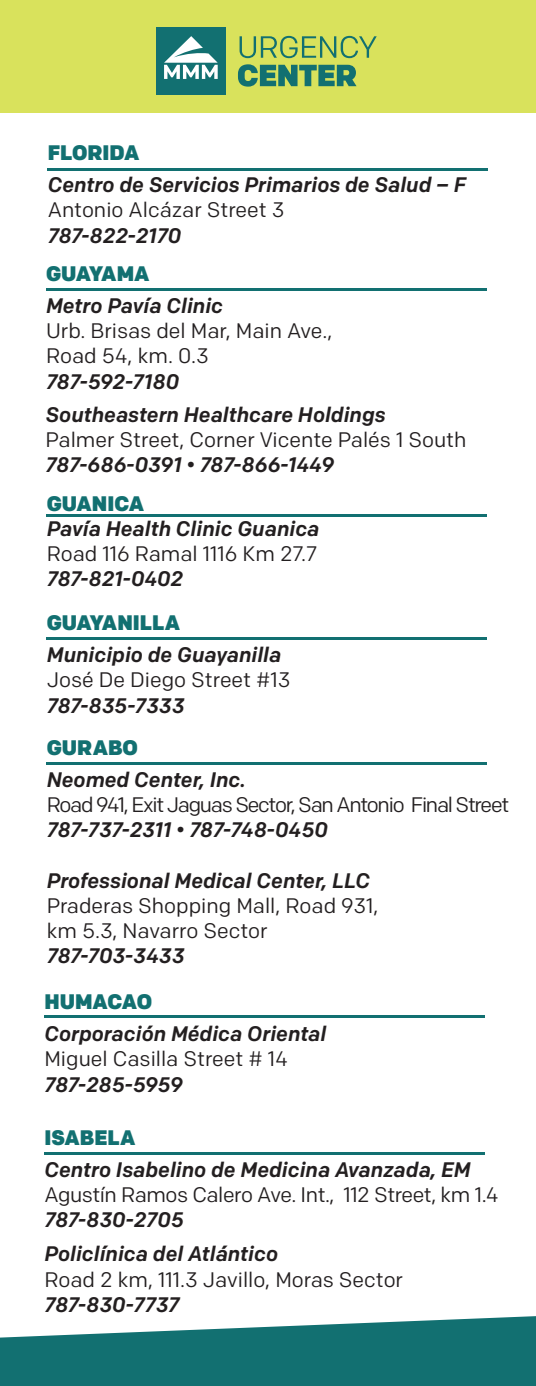
<style>
.page{position:relative;width:536px;height:1386px;background:#fff}
.page>*{position:absolute;margin:0;border:0;box-sizing:border-box;transform-origin:0 0}
.t1{font:italic 500 21px/33.9px "Colfax";color:#231f20}
.t2{font:21px/25.2px "Colfax";color:#231f20}
.t3{font:900 21px "Colfax";color:#127071}
.t4{font:21px "Colfax";letter-spacing:-.06em;color:#231f20}
.t5{font:21px "Colfax";letter-spacing:-.02em;color:#231f20}
.t6{font:italic 500 21px "Colfax";letter-spacing:-.02em;color:#231f20}
.t7{font:italic 500 21px "Colfax";letter-spacing:-.03em;color:#231f20}
</style>
<div class="page">
<hr style="left:48px;top:168px;width:440px;height:2px;background:#127071">
<hr style="left:46px;top:288px;width:440px;height:3px;background:#127071">
<hr style="left:47px;top:637px;width:440px;height:3px;background:#127071">
<hr style="left:47px;top:514px;width:440px;height:3px;background:#127071">
<hr style="left:47px;top:762px;width:440px;height:2px;background:#127071">
<hr style="left:44px;top:1015px;width:440px;height:3px;background:#127071">
<hr style="left:44px;top:1152px;width:440px;height:3px;background:#127071">
<svg style="left:0;top:1316px;width:536px;height:70px;background:#368687"></svg>
<div style="left:0;top:0;width:536px;height:112px;background:#d9e25c"></div>
<div style="left:157px;top:28px;width:68px;height:67px;background:#127071"></div>
<svg style="left:164px;top:36px;width:53px;height:43px"></svg>
<svg style="left:239px;top:36px;width:137px;height:22px"></svg>
<svg style="left:238px;top:64px;width:118px;height:23px"></svg>
<p class="t3" style="left:48px;top:140px;width:93px">FLORIDA</p>
<p class="t1" style="left:48px;top:168px;width:420px">Centro de Servicios Primarios de Salud – F</p>
<p class="t2" style="left:48px;top:197px;width:238px">Antonio Alcázar Street 3</p>
<p class="t1" style="left:48px;top:218px;width:135px">787-822-2170</p>
<p class="t3" style="left:46px;top:261px;width:105px">GUAYAMA</p>
<p class="t1" style="left:46px;top:289px;width:178px">Metro Pavía Clinic</p>
<p class="t2" style="left:46px;top:318px;width:288px">Urb. Brisas del Mar, Main Ave.,<br>Road 54, km. 0.3</p>
<p class="t1" style="left:46px;top:365px;width:341px;line-height:33.2px">787-592-7180<br>Southeastern Healthcare Holdings</p>
<p class="t2" style="left:46px;top:427px;width:422px">Palmer Street, Corner Vicente Palés 1 South</p>
<p class="t1" style="left:46px;top:448px;width:290px">787-686-0391 • 787-866-1449</p>
<p class="t3" style="left:47px;top:490px;width:99px">GUANICA</p>
<p class="t1" style="left:47px;top:511px;width:274px">Pavía Health Clinic Guanica</p>
<p class="t2" style="left:47px;top:541px;width:272px">Road 116 Ramal 1116 Km 27.7</p>
<p class="t1" style="left:47px;top:562px;width:138px">787-821-0402</p>
<p class="t3" style="left:47px;top:610px;width:135px">GUAYANILLA</p>
<p class="t1" style="left:47px;top:638px;width:236px">Municipio de Guayanilla</p>
<p class="t2" style="left:47px;top:667px;width:245px">José De Diego Street #13</p>
<p class="t1" style="left:47px;top:688px;width:139px">787-835-7333</p>
<p class="t3" style="left:47px;top:734px;width:93px">GURABO</p>
<p class="t1" style="left:47px;top:762px;width:200px">Neomed Center, Inc.</p>
<p class="t4" style="left:47px;top:792px;width:464px">Road 941, Exit Jaguas Sector, San Antonio Final Street</p>
<p class="t6" style="left:47px;top:817px;width:282px">787-737-2311 • 787-748-0450</p>
<p class="t1" style="left:47px;top:863px;width:325px">Professional Medical Center, LLC</p>
<p class="t2" style="left:47px;top:893px;width:333px">Praderas Shopping Mall, Road 931, km 5.3, Navarro Sector</p>
<p class="t1" style="left:47px;top:939px;width:139px">787-703-3433</p>
<p class="t3" style="left:44px;top:989px;width:109px">HUMACAO</p>
<p class="t1" style="left:44px;top:1017px;width:283px">Corporación Médica Oriental</p>
<p class="t2" style="left:44px;top:1046px;width:245px">Miguel Casilla Street # 14</p>
<p class="t7" style="left:44px;top:1071px;width:140px">787-285-5959</p>
<p class="t3" style="left:44px;top:1125px;width:93px">ISABELA</p>
<p class="t1" style="left:44px;top:1153px;width:428px">Centro Isabelino de Medicina Avanzada, EM</p>
<p class="t5" style="left:44px;top:1182px;width:455px">Agustín Ramos Calero Ave. Int., 112 Street, km 1.4</p>
<p class="t1" style="left:44px;top:1203px;width:235px">787-830-2705<br>Policlínica del Atlántico</p>
<p class="t2" style="left:44px;top:1267px;width:360px">Road 2 km, 111.3 Javillo, Moras Sector</p>
<p class="t6" style="left:44px;top:1292px;width:137px">787-830-7737</p>
</div>
